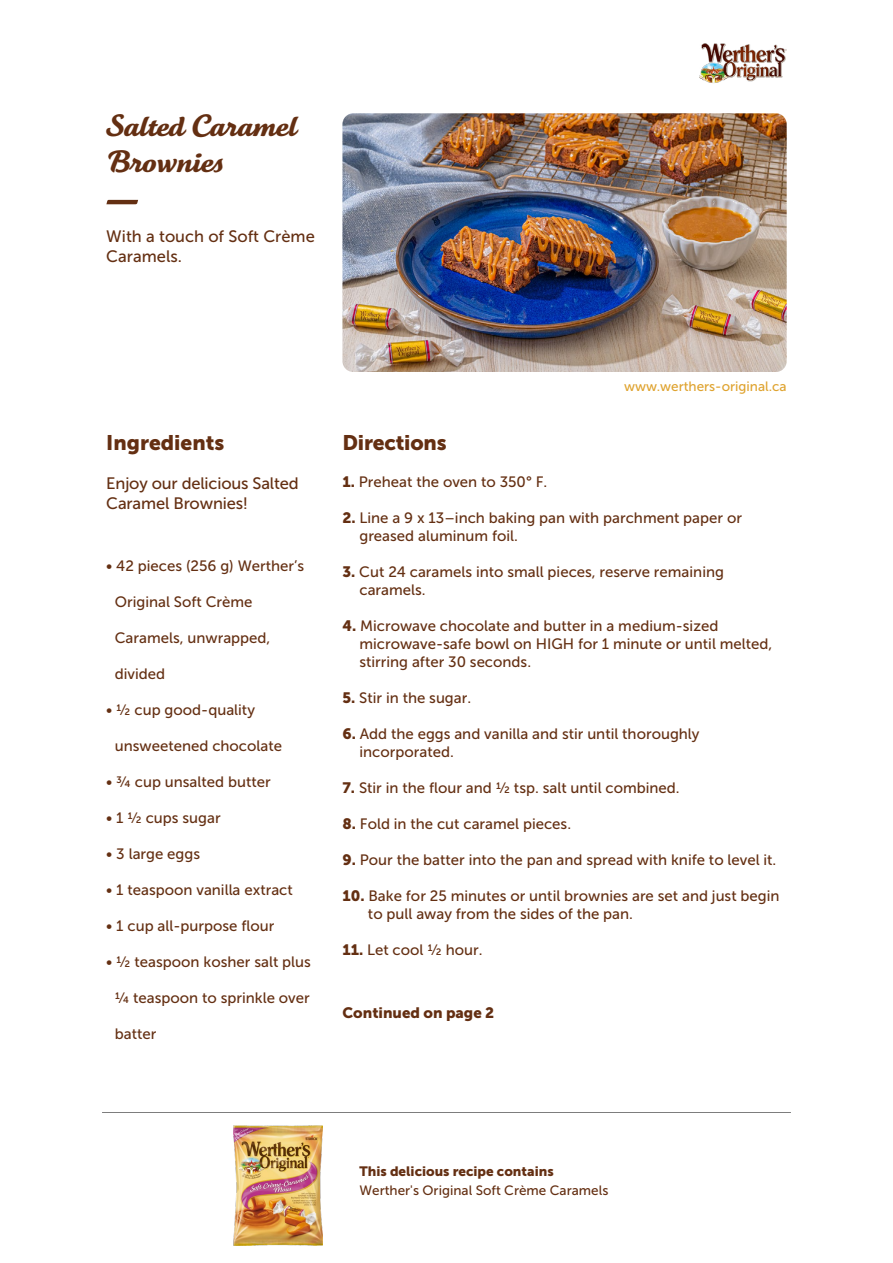
<style>
.page{position:relative;width:893px;height:1263px;background:#fff}
.page>*{position:absolute;margin:0;border:0;box-sizing:border-box;transform-origin:0 0}
.t1{font:30px/36px "Tartine Script Pro Bld";color:#642f12}
.t2{font:21px "Museo Sans 900";color:#642f12}
.t3{font:16.5px/19.8px "Museo Sans 500";letter-spacing:-.01em;color:#642f12}
.t4{font:15px/18px "Museo Sans 500";color:#642f12}
.t5{font:15px "Museo Sans 900";color:#642f12}
.t6{font:13.5px "Museo Sans 500";color:#642f12}
.t7{font:13.5px "Museo Sans 900";color:#642f12}
.t8{font:13.5px "Museo Sans 500";color:#dfa32f}
.s1{font-family:"Museo Sans 900"}
</style>
<div class="page">
<hr style="left:102px;top:1112px;width:689px;height:1px;background:#020203">
<img style="left:234px;top:1126px;width:88px;height:119px">
<img style="left:699px;top:43px;width:88px;height:40px">
<svg style="left:106px;top:200px;width:32px;height:4px"></svg>
<img style="left:342px;top:113px;width:445px;height:259px">
<h1 class="t1" style="left:106px;top:108px;width:192px">Salted Caramel<br>Brownies</h1>
<p class="t3" style="left:106px;top:227px;width:210px">With a touch of Soft Crème<br>Caramels.</p>
<h2 class="t2" style="left:106px;top:430px;width:120px">Ingredients</h2>
<p class="t3" style="left:106px;top:474px;width:194px">Enjoy our delicious Salted<br>Caramel Brownies!</p>
<p class="t4" style="left:106px;top:557px;width:199px">• 42 pieces (256 g) Werther’s</p>
<p class="t4" style="left:115px;top:593px;width:139px">Original Soft Crème</p>
<p class="t4" style="left:115px;top:629px;width:157px">Caramels, unwrapped,</p>
<p class="t4" style="left:115px;top:665px;width:52px">divided</p>
<p class="t4" style="left:106px;top:701px;width:150px">• ½ cup good-quality</p>
<p class="t4" style="left:115px;top:737px;width:169px">unsweetened chocolate</p>
<p class="t4" style="left:106px;top:773px;width:166px">• ¾ cup unsalted butter</p>
<p class="t4" style="left:106px;top:809px;width:116px">• 1 ½ cups sugar</p>
<p class="t4" style="left:106px;top:845px;width:95px">• 3 large eggs</p>
<p class="t4" style="left:106px;top:881px;width:188px">• 1 teaspoon vanilla extract</p>
<p class="t4" style="left:106px;top:917px;width:170px">• 1 cup all-purpose flour</p>
<p class="t4" style="left:106px;top:953px;width:206px">• ½ teaspoon kosher salt plus</p>
<p class="t4" style="left:115px;top:989px;width:196px">¼ teaspoon to sprinkle over</p>
<p class="t4" style="left:115px;top:1025px;width:43px">batter</p>
<p class="t8" style="left:624px;top:379px;width:164px">www.werthers-original.ca</p>
<h2 class="t2" style="left:342px;top:430px;width:106px">Directions</h2>
<p class="t4" style="left:342px;top:473px;width:206px"><span class="s1">1.</span> Preheat the oven to 350° F.</p>
<p class="t4" style="left:359px;top:509px;width:384px;text-indent:-17px"><span class="s1">2.</span> Line a 9 x 13–inch baking pan with parchment paper or greased aluminum foil.</p>
<p class="t4" style="left:359px;top:563px;width:366px;text-indent:-17px"><span class="s1">3.</span> Cut 24 caramels into small pieces, reserve remaining caramels.</p>
<p class="t4" style="left:359px;top:617px;width:414px;text-indent:-17px"><span class="s1">4.</span> Microwave chocolate and butter in a medium-sized microwave-safe bowl on HIGH for 1 minute or until melted, stirring after 30 seconds.</p>
<p class="t4" style="left:342px;top:689px;width:130px"><span class="s1">5.</span> Stir in the sugar.</p>
<p class="t4" style="left:359px;top:725px;width:342px;text-indent:-17px"><span class="s1">6.</span> Add the eggs and vanilla and stir until thoroughly incorporated.</p>
<p class="t4" style="left:342px;top:779px;width:339px"><span class="s1">7.</span> Stir in the flour and ½ tsp. salt until combined.</p>
<p class="t4" style="left:342px;top:815px;width:230px"><span class="s1">8.</span> Fold in the cut caramel pieces.</p>
<p class="t4" style="left:342px;top:851px;width:435px"><span class="s1">9.</span> Pour the batter into the pan and spread with knife to level it.</p>
<p class="t4" style="left:368px;top:887px;width:413px;text-indent:-26px"><span class="s1">10.</span> Bake for 25 minutes or until brownies are set and just begin to pull away from the sides of the pan.</p>
<p class="t4" style="left:342px;top:941px;width:142px"><span class="s1">11.</span> Let cool ½ hour.</p>
<p class="t5" style="left:342px;top:1004px;width:153px">Continued on page 2</p>
<p class="t7" style="left:360px;top:1163px;width:196px">This delicious recipe contains</p>
<p class="t6" style="left:360px;top:1183px;width:250px">Werther's Original Soft Crème Caramels</p>
</div>
